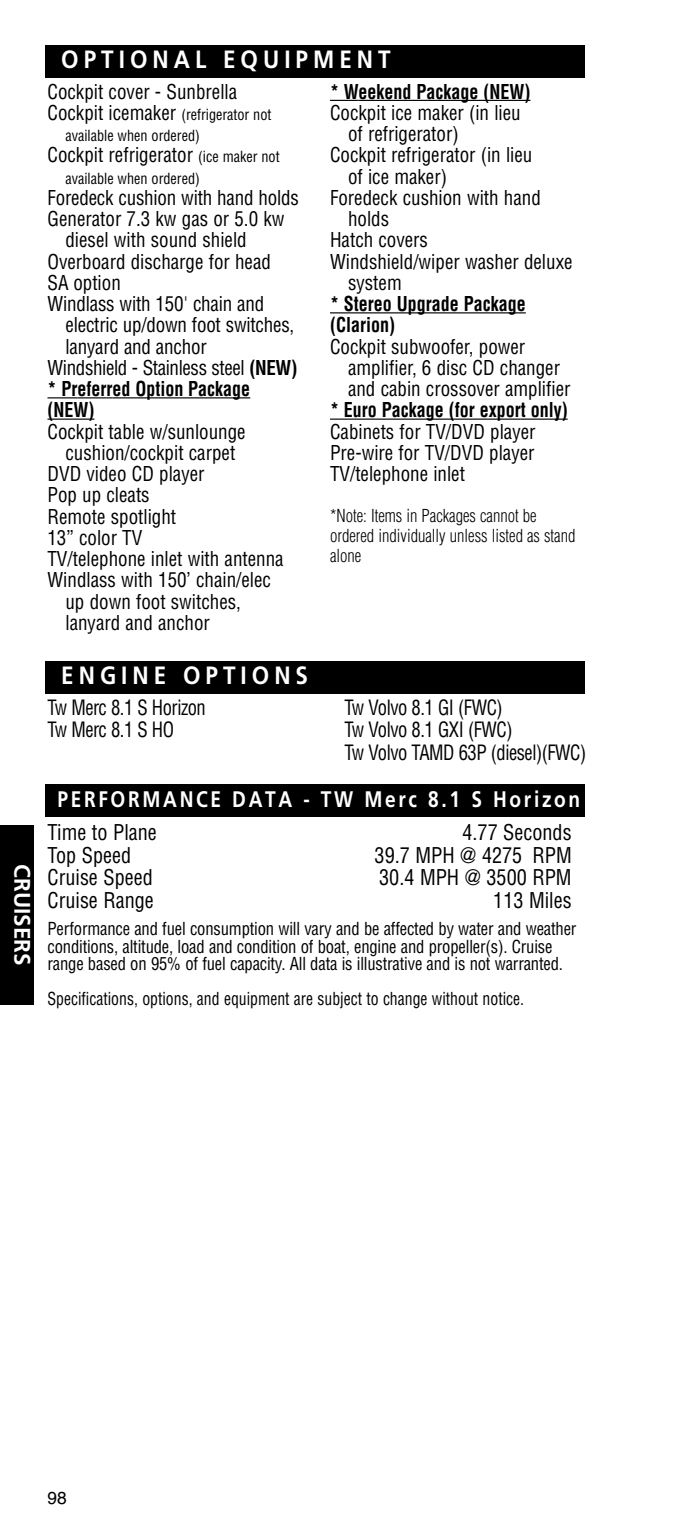
<style>
.page{position:relative;width:675px;height:1530px;background:#fff}
.page>*{position:absolute;margin:0;border:0;box-sizing:border-box;transform-origin:0 0}
.t1{font:700 25px "Frutiger";letter-spacing:.22em;color:#fff;scale:.9 1}
.t2{font:700 22.5px "Frutiger";letter-spacing:.14em;color:#fff;scale:.85 1}
.t3{font:700 22.5px "Frutiger";color:#fff}
.t4{font:condensed 21.25px "Helvetica";color:#000;scale:.95 1}
.t5{font:condensed 20.5px/22.5px "Helvetica";letter-spacing:-.025em;color:#000;scale:.9 1}
.t6{font:condensed 20px/21.2px "Helvetica";color:#000;scale:.95 1}
.t7{font:700 condensed 20px/21.2px "Helvetica";color:#000;scale:.9 1}
.t8{font:condensed 20px "Helvetica";letter-spacing:-.02em;color:#000;scale:.95 1}
.t9{font:condensed 17.5px/17.5px "Helvetica";letter-spacing:-.01em;color:#000;scale:.95 1}
.t10{font:300 condensed 17.5px/20px "Helvetica";color:#000;scale:.95 1}
.t11{font:condensed 17.5px "Helvetica";letter-spacing:-.01em;color:#000;scale:.9 1}
.t12{font:17.5px "Helvetica";color:#000}
.t13{font:condensed 15px/21.2px "Helvetica";color:#000;scale:.95 1}
.s1{font-size:20px}
.s2{font-size:15px}
.s3{font-weight:700}
</style>
<div class="page">
<div style="left:0;top:825px;width:34px;height:180px;background:#000"></div>
<div style="left:45px;top:45px;width:540px;height:32px;background:#000"></div>
<svg style="left:48px;top:397px;width:64px;height:1px"></svg>
<hr style="left:112px;top:397px;width:138px;height:1px;background:#000">
<hr style="left:48px;top:419px;width:46px;height:1px;background:#000">
<svg style="left:330px;top:100px;width:29px;height:1px"></svg>
<hr style="left:359px;top:100px;width:171px;height:1px;background:#000">
<hr style="left:330px;top:312px;width:44px;height:1px;background:#000">
<hr style="left:374px;top:312px;width:152px;height:1px;background:#000">
<hr style="left:330px;top:419px;width:38px;height:1px;background:#000">
<hr style="left:368px;top:419px;width:153px;height:1px;background:#000">
<hr style="left:521px;top:419px;width:47px;height:1px;background:#000">
<div style="left:45px;top:784px;width:540px;height:32px;background:#000"></div>
<div style="left:45px;top:661px;width:540px;height:32px;background:#000"></div>
<p class="t3" style="left:31px;top:864px;width:103px;rotate:90deg">CRUISERS</p>
<p class="t1" style="left:61px;top:49px;width:368px">OPTIONAL EQUIPMENT</p>
<p class="t6" style="left:48px;top:82px;width:201px">Cockpit cover - Sunbrella</p>
<p class="t13" style="left:65px;top:105px;width:218px;text-indent:-18px"><span class="s1">Cockpit icemaker</span> (refrigerator not available when ordered)</p>
<p class="t6" style="left:48px;top:146px;width:246px">Cockpit refrigerator <span class="s2">(ice maker not</span></p>
<p class="t13" style="left:65px;top:169px;width:143px">available when ordered)</p>
<p class="t6" style="left:48px;top:189px;width:266px">Foredeck cushion with hand holds</p>
<p class="t6" style="left:48px;top:210px;width:251px">Generator 7.3 kw gas or 5.0 kw</p>
<p class="t6" style="left:66px;top:231px;width:192px">diesel with sound shield</p>
<p class="t6" style="left:48px;top:252px;width:237px">Overboard discharge for head</p>
<p class="t6" style="left:48px;top:274px;width:79px">SA option</p>
<p class="t6" style="left:48px;top:295px;width:230px">Windlass with 150' chain and</p>
<p class="t6" style="left:66px;top:316px;width:242px">electric up/down foot switches,</p>
<p class="t6" style="left:66px;top:337px;width:150px">lanyard and anchor</p>
<p class="t8" style="left:48px;top:360px;width:265px">Windshield - Stainless steel <span class="s3">(NEW)</span></p>
<p class="t7" style="left:48px;top:380px;width:227px">* Preferred Option Package</p>
<p class="t7" style="left:48px;top:401px;width:54px">(NEW)</p>
<p class="t6" style="left:48px;top:422px;width:210px">Cockpit table w/sunlounge</p>
<p class="t6" style="left:66px;top:444px;width:180px">cushion/cockpit carpet</p>
<p class="t6" style="left:48px;top:465px;width:167px">DVD video CD player</p>
<p class="t6" style="left:48px;top:486px;width:109px">Pop up cleats</p>
<p class="t6" style="left:48px;top:507px;width:137px">Remote spotlight</p>
<p class="t6" style="left:48px;top:529px;width:101px">13” color TV</p>
<p class="t6" style="left:48px;top:550px;width:250px">TV/telephone inlet with antenna</p>
<p class="t6" style="left:48px;top:571px;width:237px">Windlass with 150’ chain/elec</p>
<p class="t6" style="left:66px;top:592px;width:186px">up down foot switches,</p>
<p class="t6" style="left:66px;top:614px;width:154px">lanyard and anchor</p>
<p class="t7" style="left:330px;top:82px;width:224px">* Weekend Package (NEW)</p>
<p class="t6" style="left:330px;top:104px;width:202px">Cockpit ice maker (in lieu</p>
<p class="t6" style="left:348px;top:125px;width:118px">of refrigerator)</p>
<p class="t6" style="left:330px;top:146px;width:215px">Cockpit refrigerator (in lieu</p>
<p class="t6" style="left:348px;top:167px;width:106px">of ice maker)</p>
<p class="t6" style="left:330px;top:189px;width:223px">Foredeck cushion with hand</p>
<p class="t6" style="left:348px;top:210px;width:45px">holds</p>
<p class="t6" style="left:330px;top:231px;width:105px">Hatch covers</p>
<p class="t6" style="left:330px;top:252px;width:257px">Windshield/wiper washer deluxe</p>
<p class="t6" style="left:348px;top:274px;width:58px">system</p>
<p class="t7" style="left:330px;top:295px;width:219px">* Stereo Upgrade Package (Clarion)</p>
<p class="t6" style="left:348px;top:337px;width:236px;text-indent:-18px">Cockpit subwoofer, power amplifier, 6 disc CD changer and cabin crossover amplifier</p>
<p class="t7" style="left:330px;top:401px;width:266px">* Euro Package (for export only)</p>
<p class="t6" style="left:330px;top:422px;width:218px;text-align:justify">Cabinets for TV/DVD player Pre-wire for TV/DVD player TV/telephone inlet</p>
<p class="t10" style="left:330px;top:507px;width:260px">*Note: Items in Packages cannot be ordered individually unless listed as stand alone</p>
<p class="t1" style="left:61px;top:665px;width:276px">ENGINE OPTIONS</p>
<p class="t5" style="left:48px;top:698px;width:177px">Tw Merc 8.1 S Horizon</p>
<p class="t5" style="left:344px;top:698px;width:178px">Tw Volvo 8.1 GI (FWC)</p>
<p class="t5" style="left:48px;top:720px;width:142px">Tw Merc 8.1 S HO</p>
<p class="t5" style="left:344px;top:720px;width:270px">Tw Volvo 8.1 GXI (FWC)<br>Tw Volvo TAMD 63P (diesel)(FWC)</p>
<p class="t2" style="left:58px;top:790px;width:617px">PERFORMANCE DATA - TW Merc 8.1 S Horizon</p>
<p class="t4" style="left:48px;top:824px;width:117px">Time to Plane</p>
<p class="t4" style="left:462px;top:824px;width:117px">4.77 Seconds</p>
<p class="t4" style="left:48px;top:847px;width:90px">Top Speed</p>
<p class="t4" style="left:375px;top:847px;width:209px">39.7 MPH @ 4275 RPM</p>
<p class="t4" style="left:48px;top:869px;width:112px">Cruise Speed</p>
<p class="t4" style="left:379px;top:869px;width:204px">30.4 MPH @ 3500 RPM</p>
<p class="t4" style="left:48px;top:892px;width:114px">Cruise Range</p>
<p class="t4" style="left:493px;top:892px;width:84px">113 Miles</p>
<p class="t9" style="left:48px;top:922px;width:558px">Performance and fuel consumption will vary and be affected by water and weather conditions, altitude, load and condition of boat, engine and propeller(s). Cruise range based on 95% of fuel capacity. All data is illustrative and is not warranted.</p>
<p class="t11" style="left:48px;top:992px;width:531px">Specifications, options, and equipment are subject to change without notice.</p>
<p class="t12" style="left:48px;top:1491px;width:21px">98</p>
</div>
